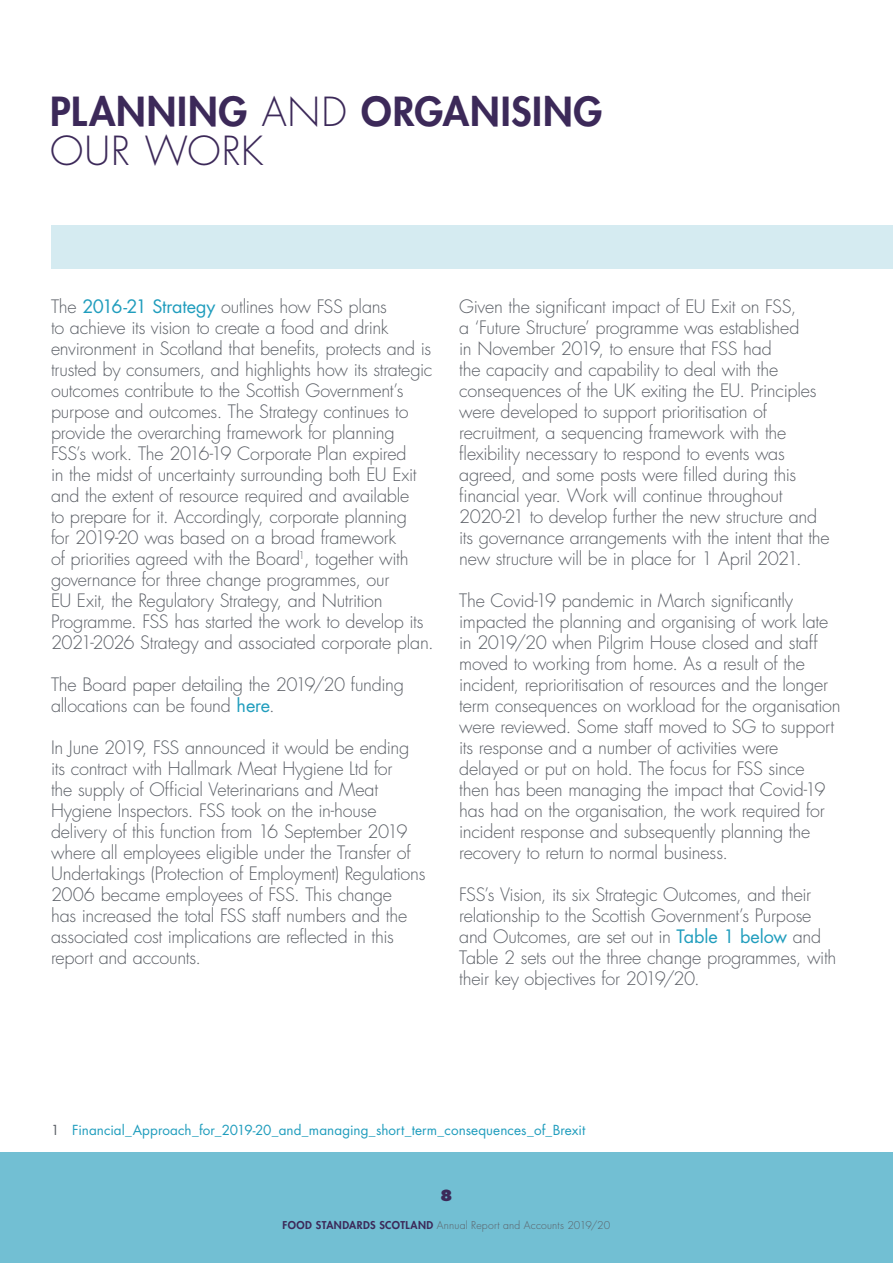
<style>
.page{position:relative;width:893px;height:1263px;background:#fff}
.page>*{position:absolute;margin:0;border:0;box-sizing:border-box;transform-origin:0 0}
.t1{font:800 39px/39px "Futura Std";letter-spacing:.025em;color:#3c2959}
.t2{font:300 18px/21px "Futura Std";letter-spacing:-.015em;color:#5b5f66}
.t3{font:800 15px "Futura Std";color:#3c2959}
.t4{font:13.5px "Futura Std";letter-spacing:.005em;color:#209dbd}
.t5{font:300 10.5px "Futura Std";letter-spacing:.015em;color:#5b5f66}
.s1{font-weight:300}
.s2{font-weight:400;color:#209dbd}
.s3{color:#5b5f66}
.s4{font-weight:800;color:#3c2959}
</style>
<div class="page">
<div style="left:0;top:1152px;width:893px;height:111px;background:#72bfd3"></div>
<div style="left:51px;top:225px;width:842px;height:44px;background:#d5ebf1"></div>
<h1 class="t1" style="left:50px;top:92px;width:554px">PLANNING <span class="s1">AND</span> ORGANISING<br><span class="s1">OUR WORK</span></h1>
<p class="t2" style="left:51px;top:296px;width:384px">The <span class="s2">2016-21 Strategy</span> outlines how FSS plans<br>to achieve its vision to create a food and drink environment in Scotland that benefits, protects and is trusted by consumers, and highlights how its strategic outcomes contribute to the Scottish Government’s purpose and outcomes. The Strategy continues to provide the overarching framework for planning FSS’s work. The 2016-19 Corporate Plan expired<br>in the midst of uncertainty surrounding both EU Exit and the extent of resource required and available<br>to prepare for it. Accordingly, corporate planning<br>for 2019-20 was based on a broad framework<br>of priorities agreed with the Board<sup>1</sup>, together with governance for three change programmes, our<br>EU Exit, the Regulatory Strategy, and Nutrition Programme. FSS has started the work to develop its 2021-2026 Strategy and associated corporate plan.</p>
<p class="t2" style="left:51px;top:674px;width:354px">The Board paper detailing the 2019/20 funding allocations can be found <span class="s2">here</span>.</p>
<p class="t2" style="left:51px;top:737px;width:376px">In June 2019, FSS announced it would be ending its contract with Hallmark Meat Hygiene Ltd for<br>the supply of Official Veterinarians and Meat Hygiene Inspectors. FSS took on the in-house delivery of this function from 16 September 2019 where all employees eligible under the Transfer of Undertakings (Protection of Employment) Regulations 2006 became employees of FSS. This change<br>has increased the total FSS staff numbers and the associated cost implications are reflected in this report and accounts.</p>
<p class="t2" style="left:459px;top:296px;width:372px">Given the significant impact of EU Exit on FSS,<br>a ‘Future Structure’ programme was established<br>in November 2019, to ensure that FSS had<br>the capacity and capability to deal with the consequences of the UK exiting the EU. Principles were developed to support prioritisation of recruitment, a sequencing framework with the flexibility necessary to respond to events was agreed, and some posts were filled during this financial year. Work will continue throughout 2020-21 to develop further the new structure and its governance arrangements with the intent that the new structure will be in place for 1 April 2021.</p>
<p class="t2" style="left:459px;top:590px;width:383px">The Covid-19 pandemic in March significantly impacted the planning and organising of work late in 2019/20 when Pilgrim House closed and staff moved to working from home. As a result of the incident, reprioritisation of resources and the longer term consequences on workload for the organisation were reviewed. Some staff moved to SG to support its response and a number of activities were delayed or put on hold. The focus for FSS since<br>then has been managing the impact that Covid-19 has had on the organisation, the work required for incident response and subsequently planning the recovery to return to normal business.</p>
<p class="t2" style="left:459px;top:884px;width:379px">FSS’s Vision, its six Strategic Outcomes, and their relationship to the Scottish Government’s Purpose and Outcomes, are set out in <span class="s2">Table 1 below</span> and Table 2 sets out the three change programmes, with their key objectives for 2019/20.</p>
<p class="t4" style="left:51px;top:1122px;width:536px"><span class="s3">1</span> Financial_Approach_for_2019-20_and_managing_short_term_consequences_of_Brexit</p>
<p class="t3" style="left:440px;top:1186px;width:14px">8</p>
<p class="t5" style="left:283px;top:1219px;width:329px"><span class="s4">FOOD STANDARDS SCOTLAND</span> Annual Report and Accounts 2019/20</p>
</div>
